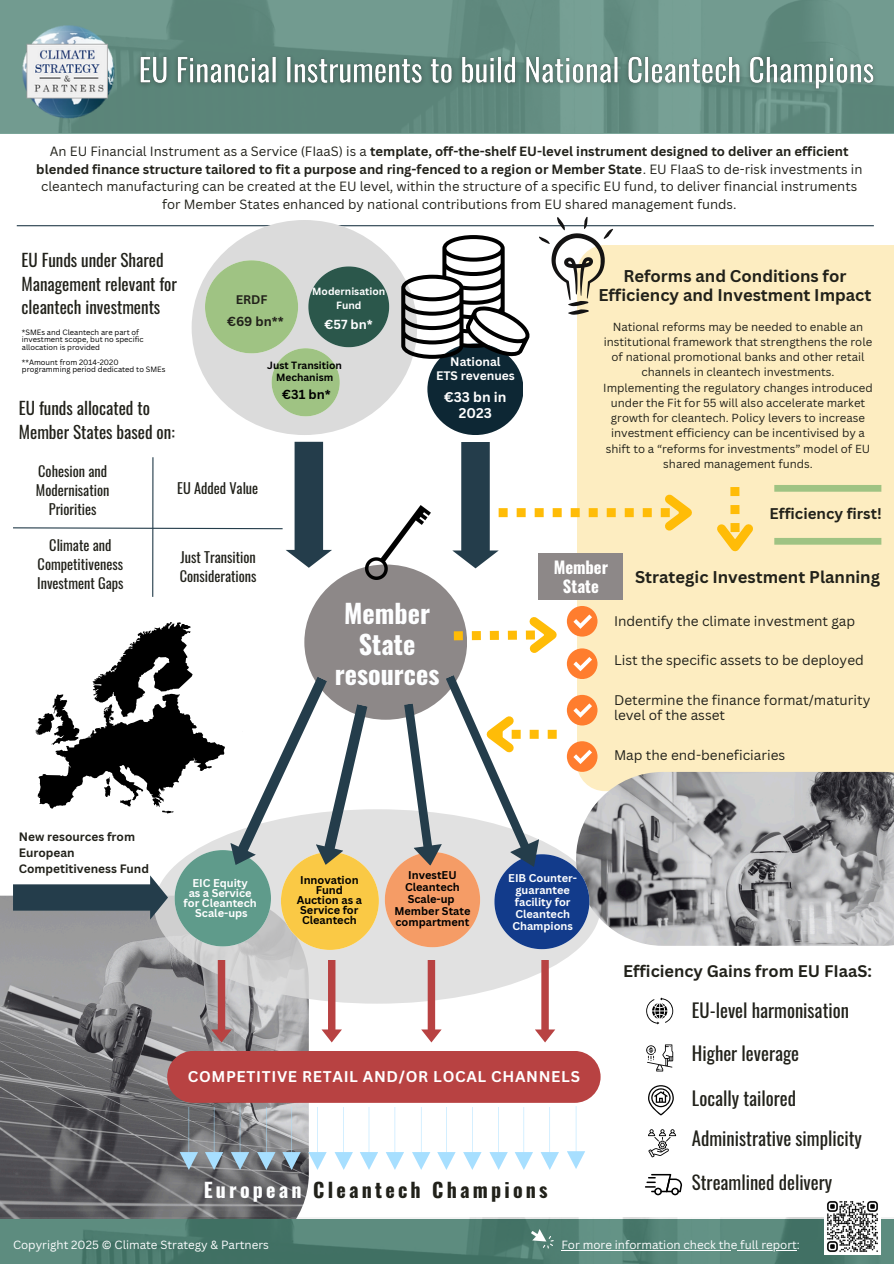
<style>
.page{position:relative;width:894px;height:1264px;background:#fff}
.page>*{position:absolute;margin:0;border:0;box-sizing:border-box;transform-origin:0 0}
.t1{font:700 26.1px/30.3px "Oswald";color:#fdfeff;text-align:center}
.t2{font:700 19.95px "Oswald";letter-spacing:.16em;color:#21211a}
.t3{font:18.75px "Oswald";color:#21211a}
.t4{font:17.1px/23.7px "Oswald";color:#21211a}
.t5{font:700 16.5px/19.2px "Canva Sans";color:#21211a;text-align:center}
.t6{font:700 16.5px/19.2px "Oswald";color:#fff;text-align:center}
.t7{font:700 16.35px "Canva Sans";color:#21211a}
.t8{font:700 15.15px "Canva Sans";letter-spacing:.045em;color:#fff}
.t9{font:700 15px "Canva Sans";color:#21211a}
.t10{font:14.25px/19.2px "Oswald";color:#21211a;text-align:center}
.t11{font:700 13.8px/16px "Canva Sans";color:#fff;text-align:center}
.t12{font:13.65px/15.8px "Canva Sans";color:#21211a}
.t13{font:13.05px/17.4px "Canva Sans";color:#21211a;text-align:center}
.t14{font:700 12.75px "Canva Sans";color:#21211a}
.t15{font:700 12.75px "Canva Sans";color:#000}
.t16{font:700 12.75px "Canva Sans";color:#fdfeff}
.t17{font:700 12.15px "Canva Sans";color:#21211a}
.t18{font:700 12px "Canva Sans";color:#fff}
.t19{font:700 11.85px/15.8px "Canva Sans";color:#21211a}
.t20{font:11.55px "Canva Sans";color:#fdfeff}
.t21{font:11.4px/15.1px "Canva Sans";color:#21211a;text-align:center}
.t22{font:700 10.95px/10.1px "Canva Sans";color:#000;text-align:center}
.t23{font:700 10.95px/11.9px "Canva Sans";color:#fdfeff;text-align:center}
.t24{font:700 10.95px "Canva Sans";color:#fff}
.t25{font:700 10.2px/11.9px "Canva Sans";color:#000;text-align:center}
.t26{font:700 10.2px/13.6px "Canva Sans";color:#fff;text-align:center}
.t27{font:7.5px/7.5px "Canva Sans";color:#000}
.s1{font-weight:700}
.s2{color:#fdfeff}
</style>
<div class="page">
<svg style="left:0;top:0;width:893px;height:134px;background:#679185"></svg>
<img style="left:0;top:895px;width:309px;height:322px">
<div style="left:577px;top:245px;width:316px;height:527px;background:#fdedc1"></div>
<hr style="left:17px;top:225px;width:856px;height:1px;background:#243d4b">
<div style="left:191px;top:220px;width:225px;height:215px;background:#dbdbdb;border-radius:50%"></div>
<svg style="left:205px;top:260px;width:184px;height:156px"></svg>
<div style="left:427px;top:343px;width:96px;height:92px;background:#0d2734;border-radius:50%"></div>
<div style="left:304px;top:564px;width:163px;height:155px;background:#8d8888;border-radius:50%"></div>
<svg style="left:154px;top:809px;width:446px;height:194px;background:#dcdcdc"></svg>
<svg style="left:708px;top:487px;width:53px;height:75px;background:#fde4a0"></svg>
<svg style="left:180px;top:1106px;width:18px;height:63px"></svg>
<div style="left:167px;top:1050px;width:433px;height:52px;background:#b84242;border-radius:26px"></div>
<svg style="left:452px;top:442px;width:250px;height:126px"></svg>
<hr style="left:152px;top:457px;width:1px;height:140px;background:#243d4b">
<svg style="left:321px;top:959px;width:21px;height:83px"></svg>
<svg style="left:211px;top:959px;width:21px;height:83px;background:#b68a8b"></svg>
<svg style="left:421px;top:959px;width:20px;height:83px"></svg>
<svg style="left:534px;top:959px;width:21px;height:83px"></svg>
<svg style="left:205px;top:1106px;width:18px;height:63px"></svg>
<svg style="left:231px;top:1106px;width:18px;height:63px"></svg>
<svg style="left:257px;top:1106px;width:18px;height:63px"></svg>
<svg style="left:282px;top:1106px;width:18px;height:63px"></svg>
<svg style="left:308px;top:1106px;width:18px;height:63px"></svg>
<svg style="left:334px;top:1107px;width:19px;height:62px"></svg>
<svg style="left:360px;top:1107px;width:18px;height:62px"></svg>
<svg style="left:386px;top:1107px;width:18px;height:62px"></svg>
<svg style="left:412px;top:1107px;width:18px;height:62px"></svg>
<svg style="left:437px;top:1107px;width:18px;height:62px"></svg>
<svg style="left:463px;top:1107px;width:18px;height:62px"></svg>
<svg style="left:489px;top:1107px;width:18px;height:62px"></svg>
<svg style="left:515px;top:1107px;width:18px;height:62px"></svg>
<svg style="left:540px;top:1107px;width:19px;height:62px"></svg>
<svg style="left:567px;top:1106px;width:18px;height:63px"></svg>
<svg style="left:646px;top:997px;width:27px;height:27px"></svg>
<svg style="left:646px;top:1044px;width:27px;height:27px"></svg>
<svg style="left:648px;top:1085px;width:25px;height:30px"></svg>
<svg style="left:648px;top:1129px;width:28px;height:28px"></svg>
<svg style="left:645px;top:1173px;width:37px;height:22px"></svg>
<img style="left:0;top:1217px;width:893px;height:46px">
<img style="left:824px;top:1201px;width:56px;height:53px">
<svg style="left:530px;top:1228px;width:24px;height:20px"></svg>
<div style="left:566px;top:606px;width:31px;height:30px;background:#ff7d2e;border-radius:50%"></div>
<svg style="left:13px;top:442px;width:319px;height:126px"></svg>
<svg style="left:13px;top:622px;width:366px;height:327px"></svg>
<div style="left:566px;top:648px;width:31px;height:30px;background:#ff7d2e;border-radius:50%"></div>
<div style="left:566px;top:695px;width:31px;height:30px;background:#ff7d2e;border-radius:50%"></div>
<div style="left:566px;top:741px;width:31px;height:30px;background:#ff7d2e;border-radius:50%"></div>
<img style="left:592px;top:772px;width:301px;height:173px">
<svg style="left:385px;top:608px;width:207px;height:341px"></svg>
<svg style="left:538px;top:217px;width:75px;height:98px"></svg>
<svg style="left:401px;top:235px;width:129px;height:124px"></svg>
<div style="left:774px;top:485px;width:107px;height:6px;background:#9fc383"></div>
<div style="left:774px;top:538px;width:107px;height:6px;background:#9fc383"></div>
<img style="left:366px;top:506px;width:64px;height:73px">
<img style="left:132px;top:46px;width:750px;height:54px">
<hr style="left:561px;top:1249px;width:169px;height:1px;background:#fdfeff">
<hr style="left:737px;top:1249px;width:59px;height:1px;background:#fdfeff">
<div style="left:538px;top:553px;width:85px;height:47px;background:#8d8888"></div>
<img style="left:9px;top:18px;width:117px;height:102px">
<p class="t13" style="left:36px;top:143px;width:827px">An EU Financial Instrument as a Service (FIaaS) is a <span class="s1">template, off-the-shelf EU-level instrument designed to deliver an efficient blended finance structure tailored to fit a purpose and ring-fenced to a region or Member State</span>. EU FIaaS to de-risk investments in cleantech manufacturing can be created at the EU level, within the structure of a specific EU fund, to deliver financial instruments for Member States enhanced by national contributions from EU shared management funds.</p>
<p class="t4" style="left:22px;top:247px;width:157px">EU Funds under Shared<br>Management relevant for cleantech investments</p>
<p class="t26" style="left:312px;top:284px;width:74px">Modernisation<br>Fund</p>
<p class="t16" style="left:324px;top:315px;width:50px">€57 bn*</p>
<p class="t17" style="left:235px;top:291px;width:33px">ERDF</p>
<p class="t14" style="left:227px;top:312px;width:58px">€69 bn**</p>
<p class="t27" style="left:22px;top:328px;width:123px">*SMEs and Cleantech are part of investment scope, but no specific allocation is provided</p>
<p class="t27" style="left:22px;top:358px;width:145px">**Amount from 2014-2020 programming period dedicated to SMEs</p>
<p class="t18" style="left:450px;top:353px;width:52px">National</p>
<p class="t18" style="left:436px;top:367px;width:80px">ETS revenues</p>
<p class="t11" style="left:444px;top:388px;width:64px">€33 bn in<br>2023</p>
<p class="t25" style="left:267px;top:359px;width:76px">Just Transition<br>Mechanism</p>
<p class="t15" style="left:282px;top:385px;width:50px">€31 bn*</p>
<p class="t4" style="left:19px;top:395px;width:157px">EU funds allocated to<br>Member States based on:</p>
<h5 class="t10" style="left:36px;top:461px;width:75px">Cohesion and<br>Modernisation<br>Priorities</h5>
<p class="t10" style="left:37px;top:535px;width:88px">Climate and<br>Competitiveness<br>Investment Gaps</p>
<h2 class="t10" style="left:177px;top:478px;width:83px">EU Added Value</h2>
<p class="t10" style="left:180px;top:547px;width:78px;text-align:left">Just Transition<br>Considerations</p>
<p class="t1" style="left:335px;top:597px;width:106px">Member<br>State resources</p>
<p class="t5" style="left:598px;top:265px;width:274px">Reforms and Conditions for<br>Efficiency and Investment Impact</p>
<h5 class="t21" style="left:603px;top:319px;width:271px">National reforms may be needed to enable an institutional framework that strengthens the role of national promotional banks and other retail channels in cleantech investments.<br>Implementing the regulatory changes introduced under the Fit for 55 will also accelerate market growth for cleantech. Policy levers to increase investment efficiency can be incentivised by a shift to a “reforms for investments” model of EU shared management funds.</h5>
<p class="t9" style="left:769px;top:503px;width:114px">Efficiency first!</p>
<p class="t6" style="left:553px;top:557px;width:56px">Member<br>State</p>
<p class="t5" style="left:635px;top:566px;width:246px">Strategic Investment Planning</p>
<p class="t12" style="left:614px;top:612px;width:243px">Indentify the climate investment gap</p>
<p class="t12" style="left:614px;top:652px;width:251px">List the specific assets to be deployed</p>
<p class="t12" style="left:614px;top:691px;width:258px">Determine the finance format/maturity level of the asset</p>
<p class="t12" style="left:614px;top:746px;width:173px">Map the end-beneficiaries</p>
<p class="t19" style="left:19px;top:828px;width:132px">New resources from<br>European<br>Competitiveness Fund</p>
<p class="t24" style="left:192px;top:875px;width:57px">EIC Equity</p>
<p class="t24" style="left:189px;top:885px;width:64px">as a Service</p>
<h6 class="t24" style="left:183px;top:895px;width:75px">for Cleantech</h6>
<p class="t24" style="left:195px;top:905px;width:54px">Scale-ups</p>
<p class="t22" style="left:300px;top:874px;width:60px">Innovation</p>
<p class="t22" style="left:316px;top:884px;width:29px">Fund</p>
<p class="t22" style="left:296px;top:894px;width:67px">Auction as a<br>Service for<br>Cleantech</p>
<p class="t22" style="left:408px;top:869px;width:50px">InvestEU</p>
<h5 class="t22" style="left:405px;top:881px;width:56px">Cleantech</h5>
<p class="t22" style="left:407px;top:893px;width:49px">Scale-up</p>
<p class="t22" style="left:394px;top:904px;width:78px;line-height:11.9px;text-align:left">Member State compartment</p>
<p class="t23" style="left:508px;top:871px;width:70px">EIB Counter&shy;guarantee</p>
<p class="t23" style="left:512px;top:895px;width:62px;text-align:left">facility for<br>Cleantech<br>Champions</p>
<h6 class="t8" style="left:188px;top:1066px;width:393px">COMPETITIVE RETAIL AND/OR LOCAL CHANNELS</h6>
<p class="t2" style="left:204px;top:1174px;width:345px"><span class="s2">European</span> Cleantech Champions</p>
<p class="t7" style="left:623px;top:959px;width:250px">Efficiency Gains from EU FIaaS:</p>
<p class="t3" style="left:691px;top:995px;width:158px">EU-level harmonisation</p>
<p class="t3" style="left:691px;top:1039px;width:109px">Higher leverage</p>
<p class="t3" style="left:691px;top:1083px;width:106px">Locally tailored</p>
<p class="t3" style="left:691px;top:1123px;width:171px">Administrative simplicity</p>
<p class="t3" style="left:691px;top:1167px;width:142px">Streamlined delivery</p>
<p class="t20" style="left:13px;top:1236px;width:257px">Copyright 2025 © Climate Strategy &amp; Partners</p>
<p class="t20" style="left:561px;top:1236px;width:240px">For more information check the full report:</p>
</div>
